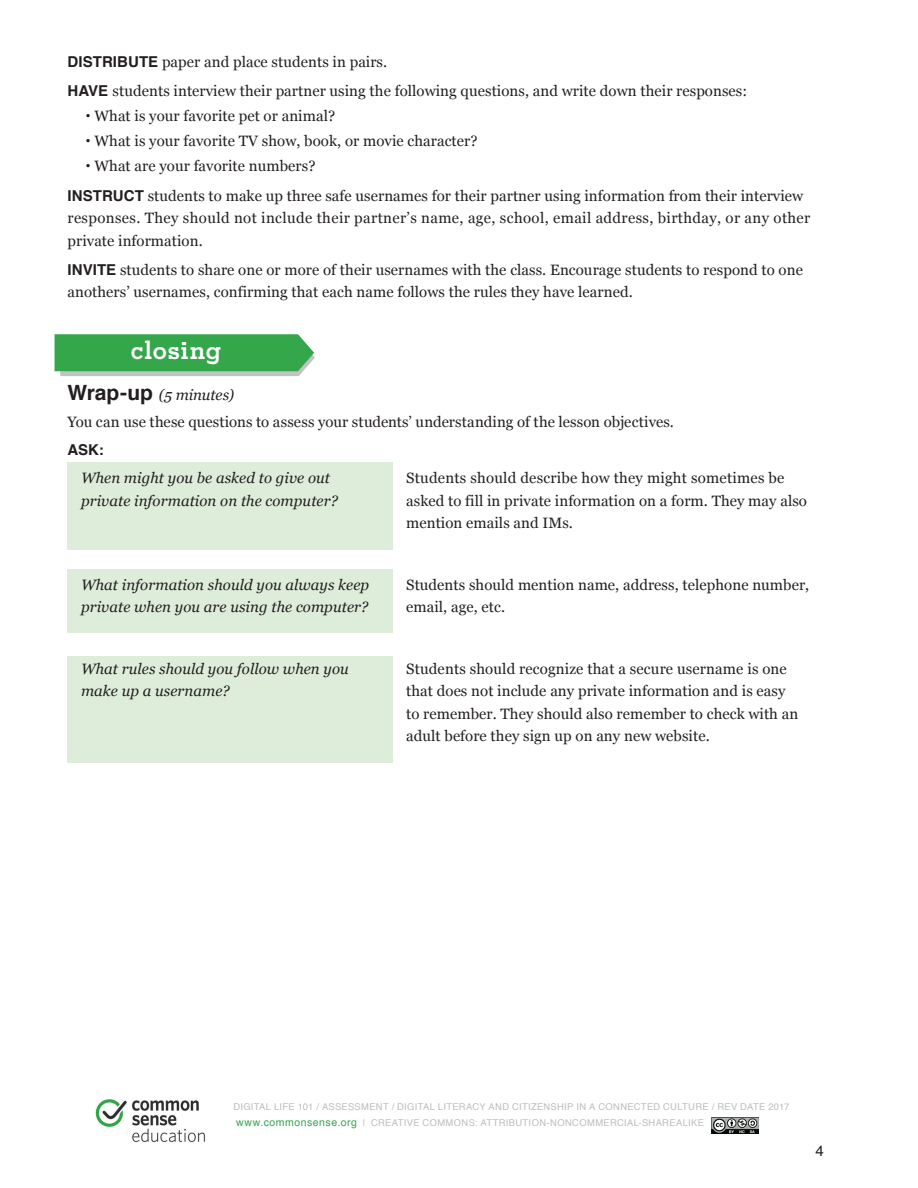
<style>
.page{position:relative;width:918px;height:1188px;background:#fff}
.page>*{position:absolute;margin:0;border:0;box-sizing:border-box;transform-origin:0 0}
.Header_-_Reg{font:700 25.5px "Memphis";letter-spacing:.02em;color:#fff}
.Text{font:15px/22.5px "Georgia";letter-spacing:.005em;color:#231f20}
.Text-2{font:italic 15px/22.5px "Georgia";letter-spacing:.005em;color:#231f20}
.Header_-_Reg-2{font:15px "Georgia";letter-spacing:.005em;color:#231f20}
.Header_-_Reg-3{font:italic 15px "Georgia";letter-spacing:-.005em;color:#231f20}
.Header_-_Reg-4{font:700 15px "Helvetica";color:#231f20}
.t1{font:15px "Helvetica";color:#231f20}
.t2{font:9.3px/16.5px "Helvetica";letter-spacing:.035em;color:#bcbdc0}
.s1{font-family:"Helvetica";font-weight:700}
.s2{font-family:"Helvetica";font-weight:700;font-style:normal;font-size:21px}
.s3{font-size:10.5px;color:#33a749}
</style>
<div class="page">
<img style="left:712px;top:1117px;width:47px;height:17px">
<img style="left:95px;top:1099px;width:110px;height:44px">
<svg style="left:55px;top:334px;width:260px;height:42px;background:#4aad5d"></svg>
<div style="left:68px;top:463px;width:325px;height:87px;background:#deecda"></div>
<div style="left:68px;top:569px;width:325px;height:64px;background:#deecda"></div>
<div style="left:68px;top:656px;width:325px;height:107px;background:#deecda"></div>
<p class="Text" style="left:68px;top:50px;width:321px"><span class="s1">DISTRIBUTE</span> paper and place students in pairs.</p>
<p class="Text" style="left:68px;top:79px;width:681px"><span class="s1">HAVE</span> students interview their partner using the following questions, and write down their responses:</p>
<p class="Text" style="left:86px;top:104px;width:251px"><span class="s1">•</span> What is your favorite pet or animal?</p>
<p class="Text" style="left:86px;top:129px;width:394px"><span class="s1">•</span> What is your favorite TV show, book, or movie character?</p>
<p class="Text" style="left:86px;top:154px;width:232px"><span class="s1">•</span> What are your favorite numbers?</p>
<p class="Text" style="left:68px;top:183px;width:744px"><span class="s1">INSTRUCT</span> students to make up three safe usernames for their partner using information from their interview responses. They should not include their partner’s name, age, school, email address, birthday, or any other private information.</p>
<p class="Text" style="left:68px;top:258px;width:737px"><span class="s1">INVITE</span> students to share one or more of their usernames with the class. Encourage students to respond to one anothers’ usernames, confirming that each name follows the rules they have learned.</p>
<p class="Header_-_Reg" style="left:131px;top:334px;width:92px">closing</p>
<p class="Header_-_Reg-3" style="left:68px;top:384px;width:168px"><span class="s2">Wrap-up</span> (5 minutes)</p>
<p class="Header_-_Reg-2" style="left:68px;top:411px;width:608px">You can use these questions to assess your students’ understanding of the lesson objectives.</p>
<p class="Header_-_Reg-4" style="left:68px;top:437px;width:38px">ASK:</p>
<p class="Text-2" style="left:81px;top:466px;width:258px">When might you be asked to give out private information on the computer?</p>
<p class="Text" style="left:406px;top:466px;width:402px">Students should describe how they might sometimes be asked to fill in private information on a form. They may also mention emails and IMs.</p>
<p class="Text-2" style="left:81px;top:572px;width:290px">What information should you always keep private when you are using the computer?</p>
<p class="Text" style="left:406px;top:572px;width:405px">Students should mention name, address, telephone number, email, age, etc.</p>
<p class="Text-2" style="left:81px;top:657px;width:269px">What rules should you follow when you make up a username?</p>
<p class="Text" style="left:406px;top:657px;width:394px">Students should recognize that a secure username is one that does not include any private information and is easy to remember. They should also remember to check with an adult before they sign up on any new website.</p>
<p class="t2" style="left:236px;top:1099px;width:555px;text-indent:-3px">DIGITAL LIFE 101 / ASSESSMENT / DIGITAL LITERACY AND CITIZENSHIP IN A CONNECTED CULTURE / REV DATE 2017 <span class="s3">www.commonsense.org</span> | CREATIVE COMMONS: ATTRIBUTION-NONCOMMERCIAL-SHAREALIKE</p>
<p class="t1" style="left:815px;top:1139px;width:10px">4</p>
</div>
